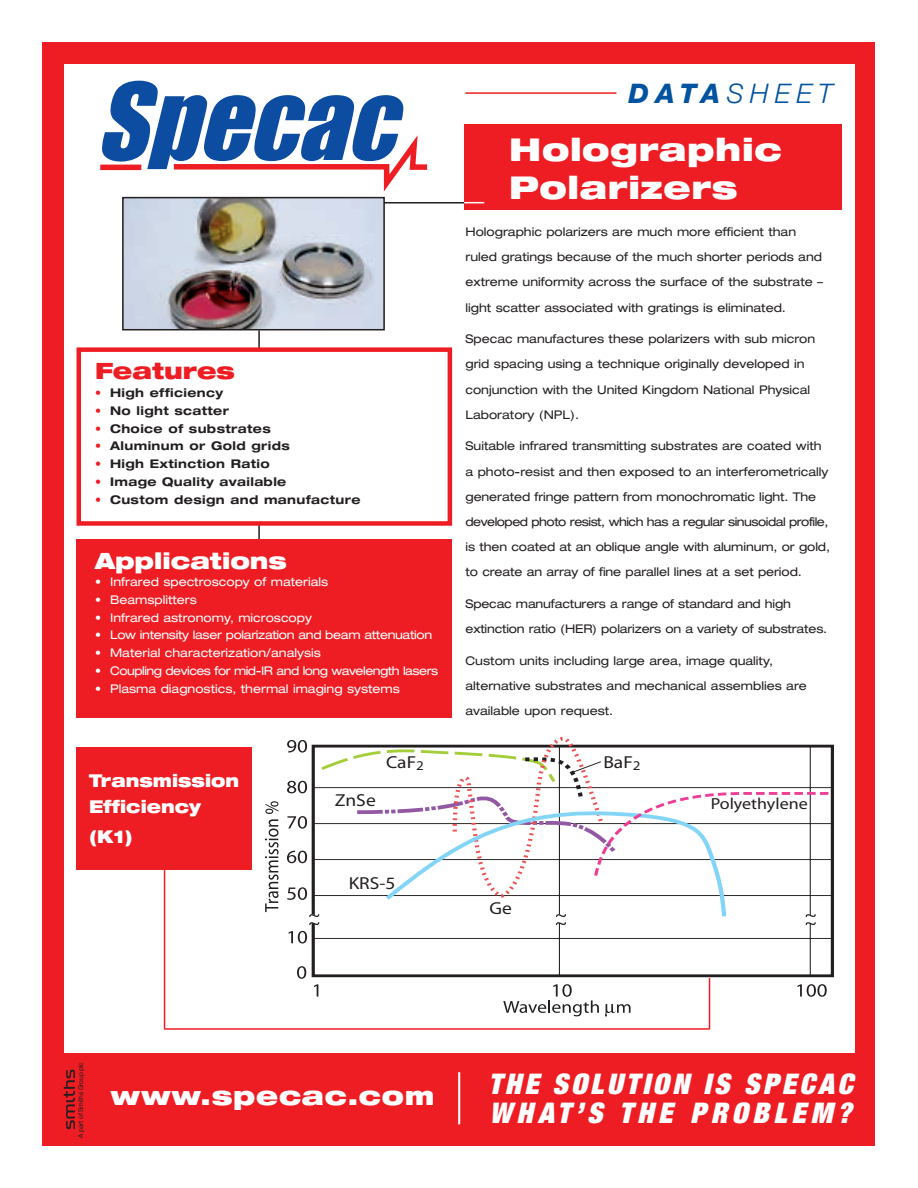
<style>
.page{position:relative;width:918px;height:1188px;background:#fff}
.page>*{position:absolute;margin:0;border:0;box-sizing:border-box;transform-origin:0 0}
.t1{font:900 expanded 31.5px/37.8px "Helvetica Neue";letter-spacing:.02em;color:#fff}
.t2{font:italic 900 expanded 28.5px/28.5px "Helvetica Neue";letter-spacing:.115em;color:#fff}
.t3{font:italic 300 27px "Helvetica Neue";letter-spacing:.22em;color:#0153a0}
.t4{font:900 expanded 25.5px "Helvetica Neue";letter-spacing:.03em;color:#fff}
.t5{font:900 expanded 22.5px "Helvetica Neue";color:#fff}
.t6{font:900 expanded 22.5px "Helvetica Neue";color:#ee1d23}
.t7{font:900 expanded 17.7px/25.8px "Helvetica Neue";color:#fff;scale:.93 1}
.t8{font:17.4px "Myriad";color:#231f20;scale:1.12 1}
.t9{font:16.05px "Myriad";color:#231f20;scale:1.12 1}
.t10{font:expanded 12px/25.2px "Helvetica Neue";color:#231f20}
.t11{font:expanded 12px "Helvetica Neue";color:#fff}
.t12{font:700 expanded 12px "Helvetica Neue";letter-spacing:.03em;color:#231f20}
.t13{font:expanded 12px "Helvetica Neue";letter-spacing:-.025em;color:#fff}
.t14{font:expanded 12px "Helvetica Neue";letter-spacing:-.04em;color:#fff}
.t15{font:6.75px "Helvetica Neue";letter-spacing:-.025em;color:#231f20}
.s1{color:#ee1d23}
.s2{font-weight:800}
</style>
<div class="page">
<div style="left:43px;top:43px;width:832px;height:1102px;background:#ee1d23"></div>
<div style="left:64px;top:64px;width:791px;height:989px;background:#fff"></div>
<hr style="left:458px;top:1072px;width:2px;height:52px;background:#fff">
<svg style="left:100px;top:81px;width:328px;height:110px"></svg>
<svg style="left:64px;top:1070px;width:11px;height:59px"></svg>
<hr style="left:465px;top:92px;width:151px;height:2px;background:#ee1d23">
<hr style="left:258px;top:330px;width:2px;height:376px;background:#231f20">
<hr style="left:164px;top:822px;width:1px;height:207px;background:#ee1d23">
<hr style="left:709px;top:978px;width:1px;height:51px;background:#ee1d23">
<div style="left:464px;top:124px;width:378px;height:86px;background:#ee1d23"></div>
<div style="left:77px;top:539px;width:375px;height:179px;background:#ee1d23"></div>
<div style="left:77px;top:747px;width:175px;height:123px;background:#ee1d23"></div>
<div style="left:77px;top:347px;width:375px;height:179px;border:4px solid #ee1d23"></div>
<img style="left:122px;top:196px;width:344px;height:135px">
<hr style="left:164px;top:1028px;width:546px;height:2px;background:#ee1d23">
<svg style="left:464px;top:202px;width:20px;height:1px"></svg>
<div style="left:312px;top:745px;width:522px;height:232px;border:3px solid #231f20"></div>
<hr style="left:314px;top:938px;width:518px;height:1px;background:#231f20">
<hr style="left:559px;top:746px;width:1px;height:230px;background:#231f20">
<hr style="left:810px;top:746px;width:1px;height:230px;background:#231f20">
<svg style="left:288px;top:931px;width:19px;height:12px"></svg>
<svg style="left:297px;top:966px;width:9px;height:13px"></svg>
<svg style="left:314px;top:984px;width:4px;height:13px"></svg>
<svg style="left:797px;top:984px;width:30px;height:13px"></svg>
<svg style="left:265px;top:801px;width:14px;height:111px"></svg>
<svg style="left:503px;top:984px;width:96px;height:32px"></svg>
<svg style="left:605px;top:1004px;width:26px;height:13px"></svg>
<svg style="left:287px;top:736px;width:547px;height:189px"></svg>
<h3 class="t6" style="left:95px;top:363px;width:141px">Features</h3>
<p class="t12" style="left:95px;top:388px;width:130px"><span class="s1">•</span> High efficiency</p>
<p class="t12" style="left:95px;top:406px;width:136px"><span class="s1">•</span> No light scatter</p>
<p class="t12" style="left:95px;top:424px;width:177px"><span class="s1">•</span> Choice of substrates</p>
<p class="t12" style="left:95px;top:442px;width:196px"><span class="s1">•</span> Aluminum or Gold grids</p>
<p class="t12" style="left:95px;top:459px;width:176px"><span class="s1">•</span> High Extinction Ratio</p>
<p class="t12" style="left:95px;top:477px;width:193px"><span class="s1">•</span> Image Quality available</p>
<p class="t12" style="left:95px;top:495px;width:267px"><span class="s1">•</span> Custom design and manufacture</p>
<h3 class="t5" style="left:95px;top:552px;width:193px">Applications</h3>
<p class="t11" style="left:95px;top:577px;width:235px">• Infrared spectroscopy of materials</p>
<p class="t11" style="left:95px;top:595px;width:103px">• Beamsplitters</p>
<p class="t11" style="left:95px;top:613px;width:218px">• Infrared astronomy, microscopy</p>
<p class="t13" style="left:95px;top:631px;width:339px">• Low intensity laser polarization and beam attenuation</p>
<p class="t11" style="left:95px;top:648px;width:227px">• Material characterization/analysis</p>
<p class="t14" style="left:95px;top:666px;width:345px">• Coupling devices for mid-IR and long wavelength lasers</p>
<p class="t11" style="left:95px;top:684px;width:306px">• Plasma diagnostics, thermal imaging systems</p>
<h3 class="t3" style="left:629px;top:84px;width:206px"><span class="s2">DATA</span>SHEET</h3>
<h1 class="t1" style="left:509px;top:133px;width:274px">Holographic<br>Polarizers</h1>
<p class="t10" style="left:466px;top:220px;width:359px">Holographic polarizers are much more efficient than ruled gratings because of the much shorter periods and extreme uniformity across the surface of the substrate – light scatter associated with gratings is eliminated.</p>
<p class="t10" style="left:466px;top:327px;width:351px">Specac manufactures these polarizers with sub micron grid spacing using a technique originally developed in conjunction with the United Kingdom National Physical Laboratory (NPL).</p>
<p class="t10" style="left:466px;top:435px;width:366px">Suitable infrared transmitting substrates are coated with a photo-resist and then exposed to an interferometrically generated fringe pattern from monochromatic light. The developed photo resist, which has a regular sinusoidal profile, is then coated at an oblique angle with aluminum, or gold, to create an array of fine parallel lines at a set period.</p>
<p class="t10" style="left:466px;top:592px;width:363px">Specac manufacturers a range of standard and high extinction ratio (HER) polarizers on a variety of substrates.</p>
<p class="t10" style="left:466px;top:649px;width:343px">Custom units including large area, image quality, alternative substrates and mechanical assemblies are available upon request.</p>
<h3 class="t7" style="left:89px;top:770px;width:163px">Transmission<br>Efficiency</h3>
<h3 class="t7" style="left:89px;top:825px;width:48px">(K1)</h3>
<h3 class="t8" style="left:335px;top:794px;width:38px">ZnSe</h3>
<h3 class="t8" style="left:386px;top:755px;width:35px">CaF<sub>2</sub></h3>
<h3 class="t8" style="left:603px;top:756px;width:35px">BaF<sub>2</sub></h3>
<h3 class="t8" style="left:349px;top:877px;width:43px">KRS-5</h3>
<h3 class="t8" style="left:489px;top:902px;width:22px">Ge</h3>
<h3 class="t9" style="left:711px;top:798px;width:88px">Polyethylene</h3>
<p class="t15" style="left:78px;top:1138px;width:77px;rotate:-90deg">A part of Smiths Group plc</p>
<h3 class="t4" style="left:111px;top:1086px;width:325px">www.specac.com</h3>
<h2 class="t2" style="left:488px;top:1072px;width:366px">THE SOLUTION IS SPECAC<br>WHAT’S THE PROBLEM?</h2>
</div>
